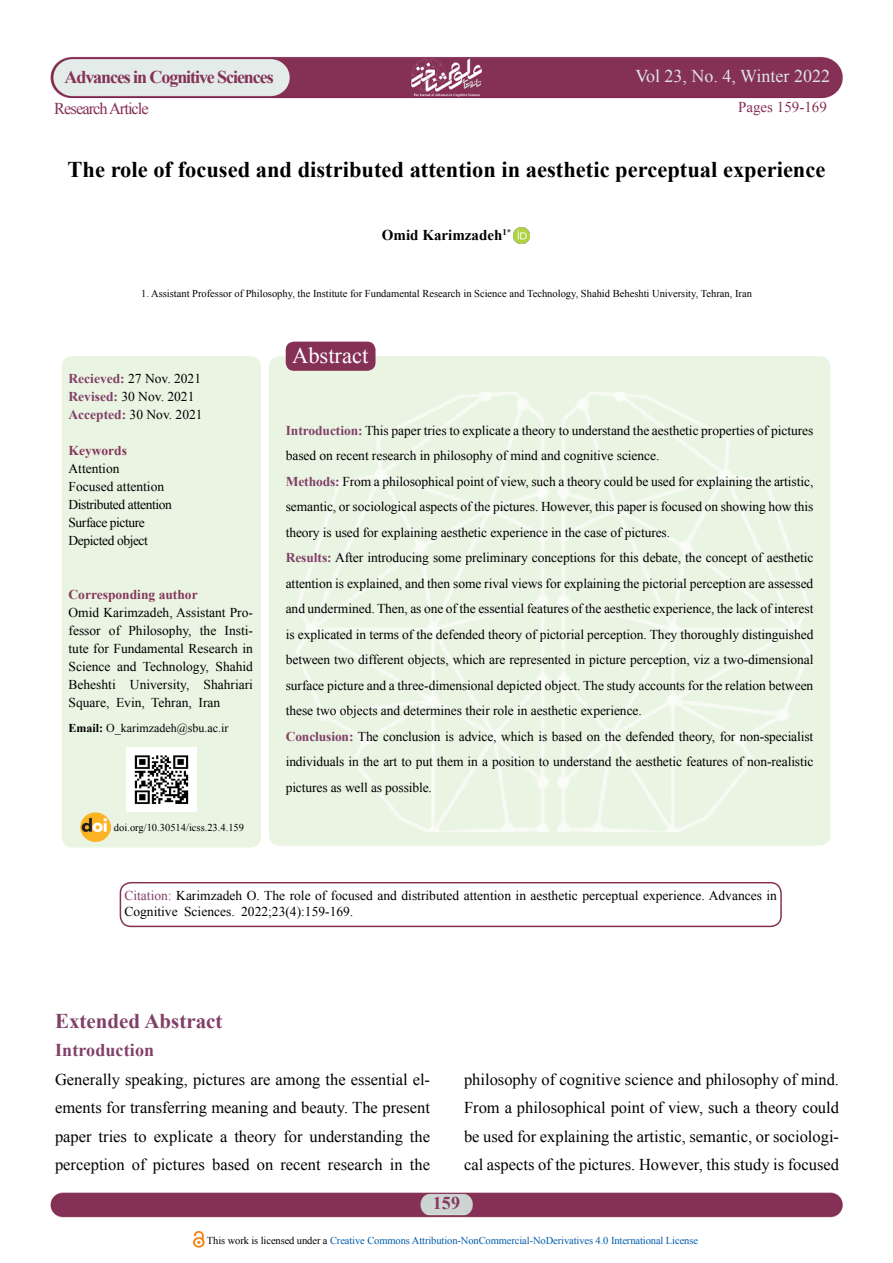
<style>
.page{position:relative;width:893px;height:1263px;background:#fff}
.page>*{position:absolute;margin:0;border:0;box-sizing:border-box;transform-origin:0 0}
.t1{font:700 22.5px "Times New Roman";color:#000}
.t2{font:22.5px "Times New Roman";color:#fff}
.t3{font:700 21px "Times New Roman";color:#814068}
.t4{font:700 18px "Times New Roman";letter-spacing:-.06em;color:#853155}
.t5{font:18px "Times New Roman";color:#dde5e6}
.t6{font:700 18px "Times New Roman";letter-spacing:.005em;color:#814068}
.t7{font:700 18px "Times New Roman";color:#85385c}
.t8{font:16.5px/28.5px "Times New Roman";color:#000}
.t9{font:16.5px "Times New Roman";letter-spacing:-.06em;color:#853155}
.t10{font:700 15px "Times New Roman";color:#000}
.t11{font:15px "Times New Roman";color:#853155}
.t12{font:13.5px/25.5px "Times New Roman";letter-spacing:-.005em;color:#000}
.t13{font:13.5px/18px "Times New Roman";letter-spacing:-.03em;color:#000}
.t14{font:700 13.5px "Times New Roman";color:#85385c}
.t15{font:12px "Times New Roman";color:#000}
.t16{font:10.5px "Times New Roman";color:#000}
.t17{font:10.5px "Times New Roman";letter-spacing:-.01em;color:#005baa}
.t18{font:700 8.7px "Times New Roman";color:#000}
.s1{font-weight:700;color:#814068}
.s2{font-weight:700}
.s3{color:#814068}
.s4{color:#000}
</style>
<div class="page">
<img style="left:50px;top:56px;width:793px;height:1190px">
<div style="left:269px;top:356px;width:561px;height:490px;background:#eaf4e2;border-radius:11px"></div>
<img style="left:296px;top:393px;width:514px;height:439px">
<div style="left:62px;top:356px;width:199px;height:491px;background:#eaf4e2;border-radius:11px"></div>
<div style="left:286px;top:342px;width:89px;height:28px;background:#853155;border-radius:8px"></div>
<div style="left:286px;top:342px;width:90px;height:29px;border:2px solid #853155;border-radius:8px"></div>
<img style="left:80px;top:812px;width:30px;height:30px">
<img style="left:127px;top:747px;width:69px;height:64px">
<div style="left:120px;top:882px;width:662px;height:45px;border:2px solid #853155;border-radius:11px"></div>
<img style="left:194px;top:1231px;width:10px;height:17px">
<img style="left:513px;top:228px;width:16px;height:16px">
<h3 class="t4" style="left:65px;top:64px;width:211px">Advances in Cognitive Sciences</h3>
<p class="t9" style="left:54px;top:97px;width:96px">ResearchArticle</p>
<h3 class="t5" style="left:635px;top:64px;width:196px">Vol 23, No. 4, Winter 2022</h3>
<p class="t11" style="left:738px;top:97px;width:90px">Pages 159-169</p>
<h1 class="t1" style="left:68px;top:153px;width:759px">The role of focused and distributed attention in aesthetic perceptual experience</h1>
<p class="t18" style="left:502px;top:226px;width:10px">*1</p>
<p class="t10" style="left:382px;top:224px;width:122px">Omid Karimzadeh</p>
<p class="t16" style="left:141px;top:286px;width:612px">1. Assistant Professor of Philosophy, the Institute for Fundamental Research in Science and Technology, Shahid Beheshti University, Tehran, Iran</p>
<p class="t12" style="left:69px;top:369px;width:136px;line-height:18px"><span class="s1">Recieved:</span> 27 Nov. 2021<br><span class="s1">Revised:</span> 30 Nov. 2021<br><span class="s1">Accepted:</span> 30 Nov. 2021</p>
<p class="t14" style="left:69px;top:441px;width:60px">Keywords</p>
<p class="t13" style="left:69px;top:459px;width:105px">Attention<br>Focused attention<br>Distributed attention<br>Surface picture<br>Depicted object</p>
<p class="t14" style="left:69px;top:585px;width:131px">Corresponding author</p>
<p class="t12" style="left:69px;top:599px;width:186px">Omid Karimzadeh, Assistant Pro-</p>
<p class="t12" style="left:69px;top:617px;width:34px">fessor</p>
<p class="t12" style="left:128px;top:617px;width:65px">Philosophy,</p>
<p class="t12" style="left:109px;top:617px;width:13px">of</p>
<p class="t12" style="left:200px;top:617px;width:18px">the</p>
<p class="t12" style="left:225px;top:617px;width:30px">Insti-</p>
<p class="t12" style="left:69px;top:635px;width:186px">tute for Fundamental Research in</p>
<p class="t12" style="left:69px;top:653px;width:43px">Science</p>
<p class="t12" style="left:117px;top:653px;width:21px">and</p>
<p class="t12" style="left:143px;top:653px;width:68px">Technology,</p>
<p class="t12" style="left:216px;top:653px;width:39px">Shahid</p>
<p class="t12" style="left:69px;top:671px;width:49px">Beheshti</p>
<p class="t12" style="left:130px;top:671px;width:61px">University,</p>
<p class="t12" style="left:204px;top:671px;width:51px">Shahriari</p>
<p class="t12" style="left:116px;top:689px;width:30px">Evin,</p>
<p class="t12" style="left:151px;top:689px;width:42px">Tehran,</p>
<p class="t12" style="left:69px;top:689px;width:42px">Square,</p>
<p class="t15" style="left:69px;top:720px;width:162px"><span class="s2">Email</span> O<span class="s2">:</span> _karimzadeh@sbu.ac i r.</p>
<p class="t12" style="left:199px;top:689px;width:23px">Iran</p>
<p class="t16" style="left:114px;top:820px;width:132px">doi.org/10.30514/icss.23.4.159</p>
<h1 class="t2" style="left:292px;top:340px;width:78px">Abstract</h1>
<p class="t12" style="left:286px;top:417px;width:529px"><span class="s1">Introduction:</span> This paper tries to explicate a theory to understand the aesthetic properties of pictures based on recent research in philosophy of mind and cognitive science.<br><span class="s1">Methods:</span> From a philosophical point of view, such a theory could be used for explaining the artistic, semantic, or sociological aspects of the pictures. However, this paper is focused on showing how this theory is used for explaining aesthetic experience in the case of pictures.<br><span class="s1">Results:</span> After introducing some preliminary conceptions for this debate, the concept of aesthetic attention is explained, and then some rival views for explaining the pictorial perception are assessed and undermined. Then, as one of the essential features of the aesthetic experience, the lack of interest is explicated in terms of the defended theory of pictorial perception. They thoroughly distinguished between two different objects, which are represented in picture perception, viz a two-dimensional surface picture and a three-dimensional depicted object. The study accounts for the relation between these two objects and determines their role in aesthetic experience.<br><span class="s1">Conclusion:</span> The conclusion is advice, which is based on the defended theory, for non-specialist individuals in the art to put them in a position to understand the aesthetic features of non-realistic pictures as well as possible.</p>
<p class="t12" style="left:241px;top:887px;width:537px;line-height:16.5px;text-indent:-117px"><span class="s3">Citation:</span> Karimzadeh O. The role of focused and distributed attention in aesthetic perceptual experience. Advances in<br>2022;23 (4) :159-169.</p>
<p class="t12" style="left:124px;top:899px;width:55px">Cognitive</p>
<p class="t12" style="left:184px;top:899px;width:52px">Sciences.</p>
<h2 class="t3" style="left:55px;top:1006px;width:169px">Extended Abstract</h2>
<h3 class="t6" style="left:55px;top:1038px;width:101px">Introduction</h3>
<p class="t8" style="left:55px;top:1065px;width:377px">Generally speaking, pictures are among the essential el-</p>
<p class="t8" style="left:55px;top:1093px;width:377px">ements for transferring meaning and beauty. The present</p>
<p class="t8" style="left:55px;top:1122px;width:376px">paper tries to explicate a theory for understanding the perception of pictures based on recent research in the</p>
<p class="t8" style="left:464px;top:1065px;width:377px">philosophy of cognitive science and philosophy of mind.<br>From a philosophical point of view, such a theory could</p>
<p class="t8" style="left:464px;top:1122px;width:376px">be used for explaining the artistic, semantic, or sociologi-</p>
<p class="t8" style="left:464px;top:1150px;width:377px">cal aspects of the pictures. However, this study is focused</p>
<h3 class="t7" style="left:433px;top:1191px;width:28px">159</h3>
<p class="t17" style="left:207px;top:1233px;width:493px"><span class="s4">This work is licensed under a</span> Creative Commons Attribution-NonCommercial-NoDerivatives 4.0 International License</p>
</div>
